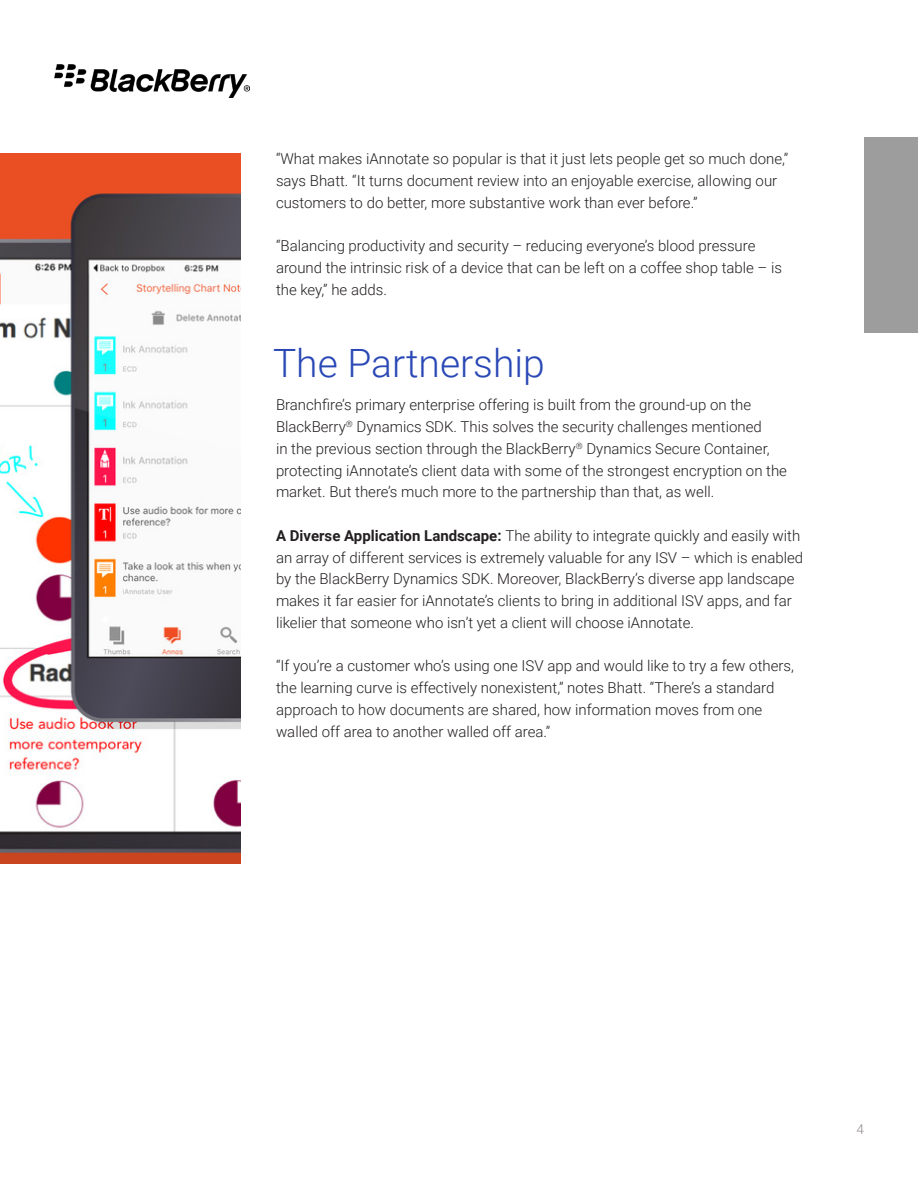
<style>
.page{position:relative;width:918px;height:1188px;background:#fff}
.page>*{position:absolute;margin:0;border:0;box-sizing:border-box;transform-origin:0 0}
.t1{font:300 39px "Roboto";color:#2948b5}
.t2{font:300 15px/21.8px "Roboto";color:#231f20}
.t3{font:300 13.5px "Roboto";color:#938e8c}
.s1{font-weight:700}
</style>
<div class="page">
<img style="left:55px;top:64px;width:195px;height:34px">
<div style="left:864px;top:137px;width:54px;height:196px;background:#9d9d9d"></div>
<img style="left:0;top:153px;width:241px;height:711px">
<p class="t2" style="left:276px;top:147px;width:514px">“What makes iAnnotate so popular is that it just lets people get so much done,” says Bhatt. “It turns document review into an enjoyable exercise, allowing our customers to do better, more substantive work than ever before.”</p>
<p class="t2" style="left:276px;top:234px;width:507px">“Balancing productivity and security – reducing everyone’s blood pressure around the intrinsic risk of a device that can be left on a coffee shop table – is the key,” he adds.</p>
<p class="t1" style="left:273px;top:336px;width:273px">The Partnership</p>
<p class="t2" style="left:276px;top:393px;width:513px">Branchfire’s primary enterprise offering is built from the ground-up on the BlackBerry<sup>®</sup> Dynamics SDK. This solves the security challenges mentioned<br>in the previous section through the BlackBerry<sup>®</sup> Dynamics Secure Container, protecting iAnnotate’s client data with some of the strongest encryption on the market. But there’s much more to the partnership than that, as well.</p>
<p class="t2" style="left:276px;top:524px;width:529px"><span class="s1">A Diverse Application Landscape:</span> The ability to integrate quickly and easily with an array of different services is extremely valuable for any ISV – which is enabled by the BlackBerry Dynamics SDK. Moreover, BlackBerry’s diverse app landscape makes it far easier for iAnnotate’s clients to bring in additional ISV apps, and far likelier that someone who isn’t yet a client will choose iAnnotate.</p>
<p class="t2" style="left:276px;top:654px;width:519px">“If you’re a customer who’s using one ISV app and would like to try a few others, the learning curve is effectively nonexistent,” notes Bhatt. “There’s a standard approach to how documents are shared, how information moves from one walled off area to another walled off area.”</p>
<p class="t3" style="left:857px;top:1119px;width:9px">4</p>
</div>
